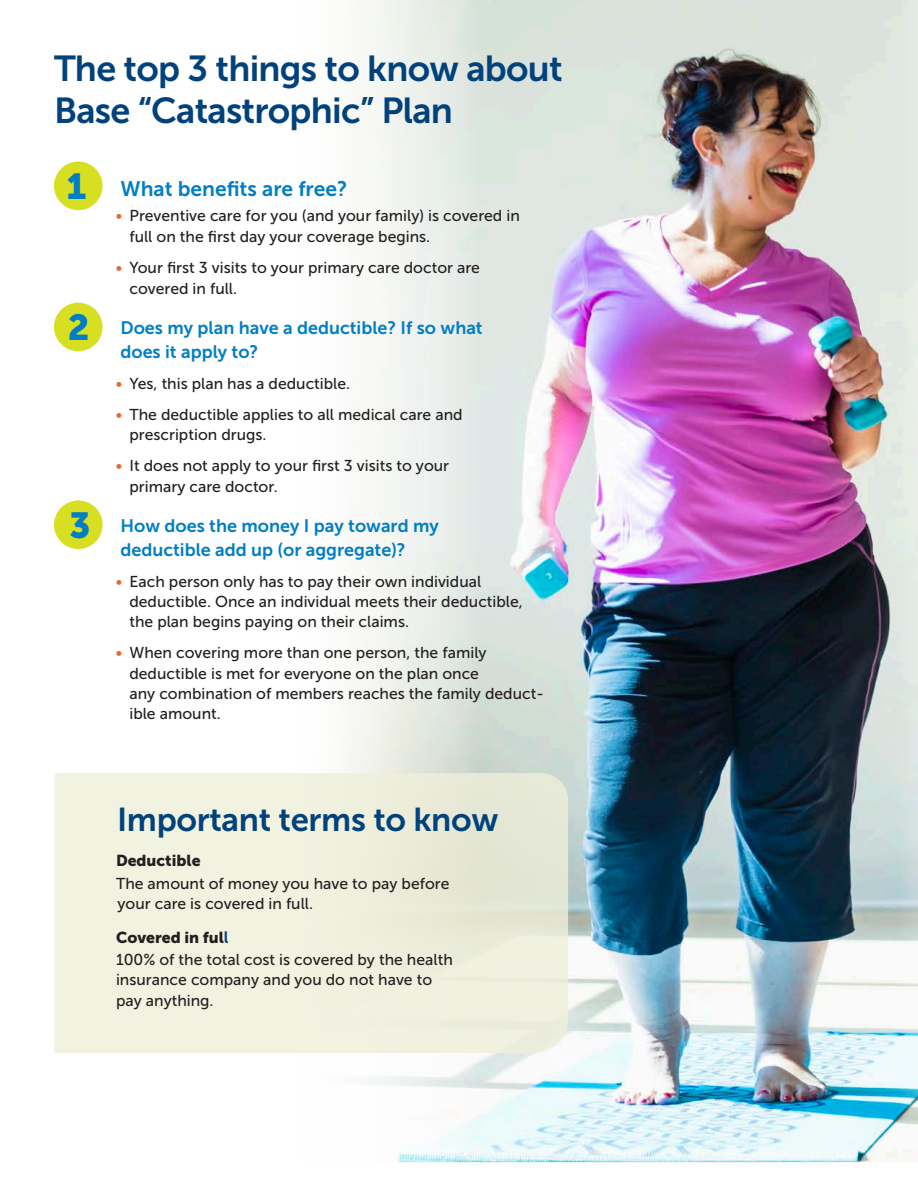
<style>
.page{position:relative;width:918px;height:1188px;background:#fff}
.page>*{position:absolute;margin:0;border:0;box-sizing:border-box;transform-origin:0 0}
.t1{font:36px/42px "Museo Sans 700";letter-spacing:-.02em;color:#01427c}
.t2{font:33px "Museo Sans 700";letter-spacing:-.01em;color:#01427c}
.t3{font:21px "Museo Sans 700";color:#007ec5}
.t4{font:18px/24px "Museo Sans 700";color:#007ec5}
.t5{font:15.75px/20.2px "Museo Sans 500";color:#231f20}
.t6{font:15.75px "Museo Sans 900";color:#231f20}
.s1{font-family:"Museo Sans 900";font-size:36px}
.s2{color:#ea642d}
.s3{font-family:"Museo Sans 700";font-size:16.5px;color:#01427c}
</style>
<div class="page">
<img style="left:348px;top:0;width:570px;height:1162px">
<div style="left:54px;top:162px;width:49px;height:48px;background:#d6df21;border-radius:50%"></div>
<div style="left:54px;top:303px;width:49px;height:48px;background:#d6df21;border-radius:50%"></div>
<div style="left:54px;top:500px;width:49px;height:49px;background:#d6df21;border-radius:50%"></div>
<svg style="left:54px;top:773px;width:514px;height:280px;background:#eeefdd"></svg>
<h1 class="t1" style="left:54px;top:48px;width:510px">The top 3 things to know about<br>Base “Catastrophic” Plan</h1>
<h3 class="t3" style="left:66px;top:177px;width:282px"><span class="s1">1</span> What benefits are free?</h3>
<p class="t5" style="left:129px;top:206px;width:392px;text-indent:-14px"><span class="s2">•</span> Preventive care for you (and your family) is covered in full on the first day your coverage begins.</p>
<p class="t5" style="left:129px;top:257px;width:352px;line-height:21px;text-indent:-14px"><span class="s2">•</span> Your first 3 visits to your primary care doctor are covered in full.</p>
<p class="t4" style="left:120px;top:316px;width:364px;text-indent:-52px"><span class="s1">2</span> Does my plan have a deductible? If so what does it apply to?</p>
<p class="t5" style="left:116px;top:373px;width:236px"><span class="s2">•</span> Yes, this plan has a deductible.</p>
<p class="t5" style="left:129px;top:405px;width:335px;text-indent:-14px"><span class="s2">•</span> The deductible applies to all medical care and prescription drugs.</p>
<p class="t5" style="left:129px;top:456px;width:321px;text-indent:-14px"><span class="s2">•</span> It does not apply to your first 3 visits to your primary care doctor.</p>
<p class="t4" style="left:120px;top:514px;width:320px;text-indent:-51px"><span class="s1">3</span> How does the money I pay toward my deductible add up (or aggregate)?</p>
<p class="t5" style="left:129px;top:571px;width:395px;text-indent:-14px"><span class="s2">•</span> Each person only has to pay their own individual deductible. Once an individual meets their deductible, the plan begins paying on their claims.</p>
<p class="t5" style="left:129px;top:643px;width:416px;text-indent:-14px"><span class="s2">•</span> When covering more than one person, the family deductible is met for everyone on the plan once<br>any combination of members reaches the family deduct&shy;ible amount.</p>
<h2 class="t2" style="left:117px;top:802px;width:383px">Important terms to know</h2>
<p class="t6" style="left:116px;top:852px;width:86px">Deductible</p>
<p class="t5" style="left:116px;top:873px;width:335px">The amount of money you have to pay before your care is covered in full.</p>
<p class="t6" style="left:116px;top:928px;width:114px">Covered in ful<span class="s3">l</span></p>
<p class="t5" style="left:116px;top:950px;width:338px">100% of the total cost is covered by the health insurance company and you do not have to pay anything.</p>
</div>
